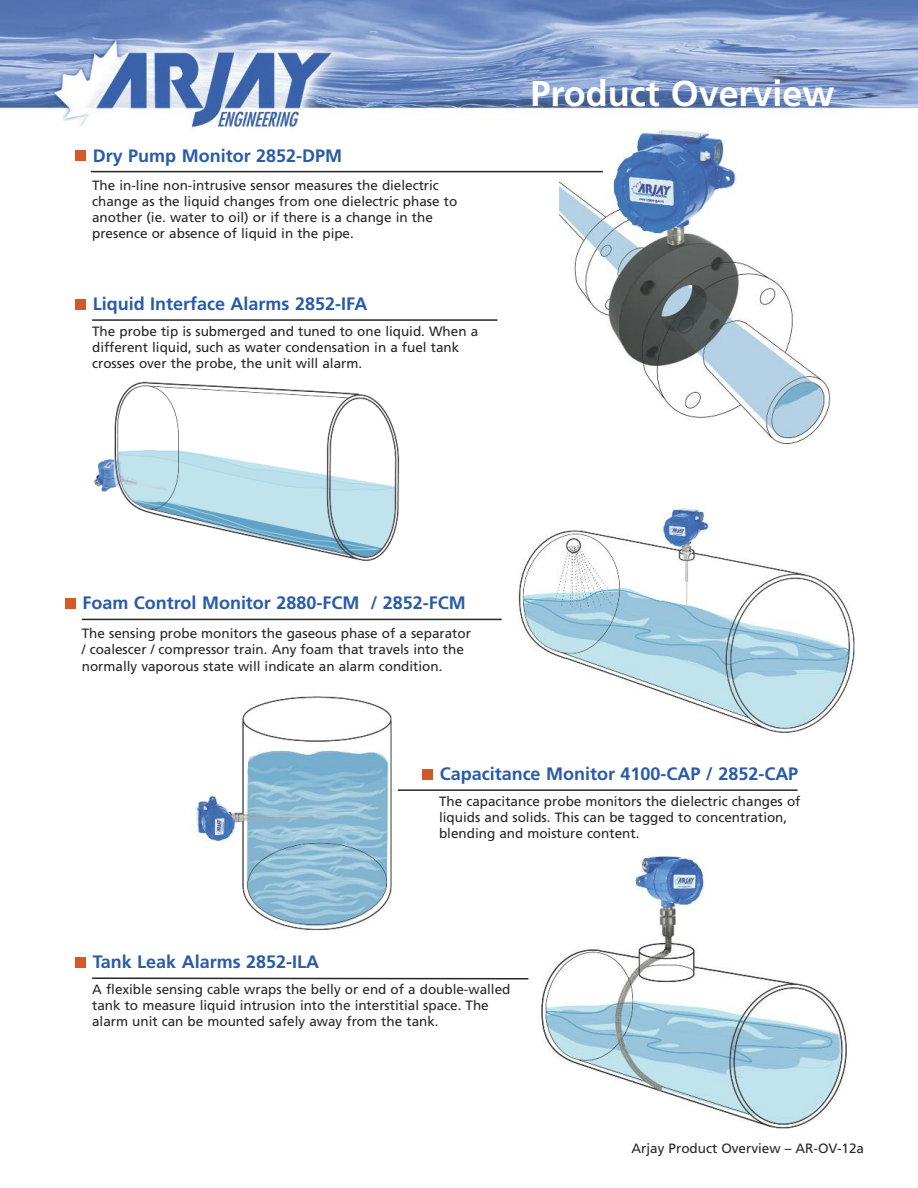
<style>
.page{position:relative;width:918px;height:1188px;background:#fff}
.page>*{position:absolute;margin:0;border:0;box-sizing:border-box;transform-origin:0 0}
.t1{font:700 36px "Frutiger";color:#fff}
.t2{font:700 18px "Frutiger";color:#295ba7}
.t3{font:13.5px/16.2px "Frutiger";color:#272627}
</style>
<div class="page">
<img style="left:0;top:0;width:918px;height:128px">
<img style="left:560px;top:129px;width:271px;height:315px">
<img style="left:94px;top:381px;width:306px;height:180px">
<img style="left:540px;top:852px;width:309px;height:277px">
<div style="left:75px;top:957px;width:11px;height:11px;background:#d3592c"></div>
<svg style="left:92px;top:977px;width:437px;height:3px"></svg>
<div style="left:75px;top:151px;width:11px;height:10px;background:#d3592c"></div>
<hr style="left:91px;top:171px;width:512px;height:1px;background:#272627">
<div style="left:75px;top:299px;width:11px;height:10px;background:#d3592c"></div>
<hr style="left:92px;top:319px;width:405px;height:2px;background:#272627">
<div style="left:65px;top:598px;width:11px;height:11px;background:#d3592c"></div>
<hr style="left:82px;top:619px;width:420px;height:1px;background:#272627">
<img style="left:518px;top:506px;width:337px;height:227px">
<div style="left:422px;top:769px;width:11px;height:11px;background:#d3592c"></div>
<hr style="left:398px;top:789px;width:400px;height:2px;background:#272627">
<img style="left:189px;top:696px;width:202px;height:235px">
<h2 class="t2" style="left:93px;top:148px;width:251px">Dry Pump Monitor 2852-DPM</h2>
<p class="t3" style="left:92px;top:178px;width:367px">The in-line non-intrusive sensor measures the dielectric change as the liquid changes from one dielectric phase to another (ie. water to oil) or if there is a change in the presence or absence of liquid in the pipe.</p>
<h2 class="t2" style="left:93px;top:297px;width:276px">Liquid Interface Alarms 2852-IFA</h2>
<p class="t3" style="left:92px;top:324px;width:388px">The probe tip is submerged and tuned to one liquid. When a different liquid, such as water condensation in a fuel tank crosses over the probe, the unit will alarm.</p>
<h1 class="t1" style="left:531px;top:79px;width:306px">Product Overview</h1>
<h2 class="t2" style="left:83px;top:596px;width:385px">Foam Control Monitor 2880-FCM / 2852-FCM</h2>
<p class="t3" style="left:82px;top:627px;width:391px">The sensing probe monitors the gaseous phase of a separator / coalescer / compressor train. Any foam that travels into the normally vaporous state will indicate an alarm condition.</p>
<h2 class="t2" style="left:440px;top:767px;width:360px">Capacitance Monitor 4100-CAP / 2852-CAP</h2>
<h2 class="t2" style="left:93px;top:955px;width:228px">Tank Leak Alarms 2852-ILA</h2>
<p class="t3" style="left:439px;top:794px;width:363px">The capacitance probe monitors the dielectric changes of liquids and solids. This can be tagged to concentration, blending and moisture content.</p>
<p class="t3" style="left:92px;top:982px;width:420px">A flexible sensing cable wraps the belly or end of a double-walled tank to measure liquid intrusion into the interstitial space. The alarm unit can be mounted safely away from the tank.</p>
<p class="t3" style="left:632px;top:1141px;width:234px">Arjay Product Overview – AR-OV-12a</p>
</div>
